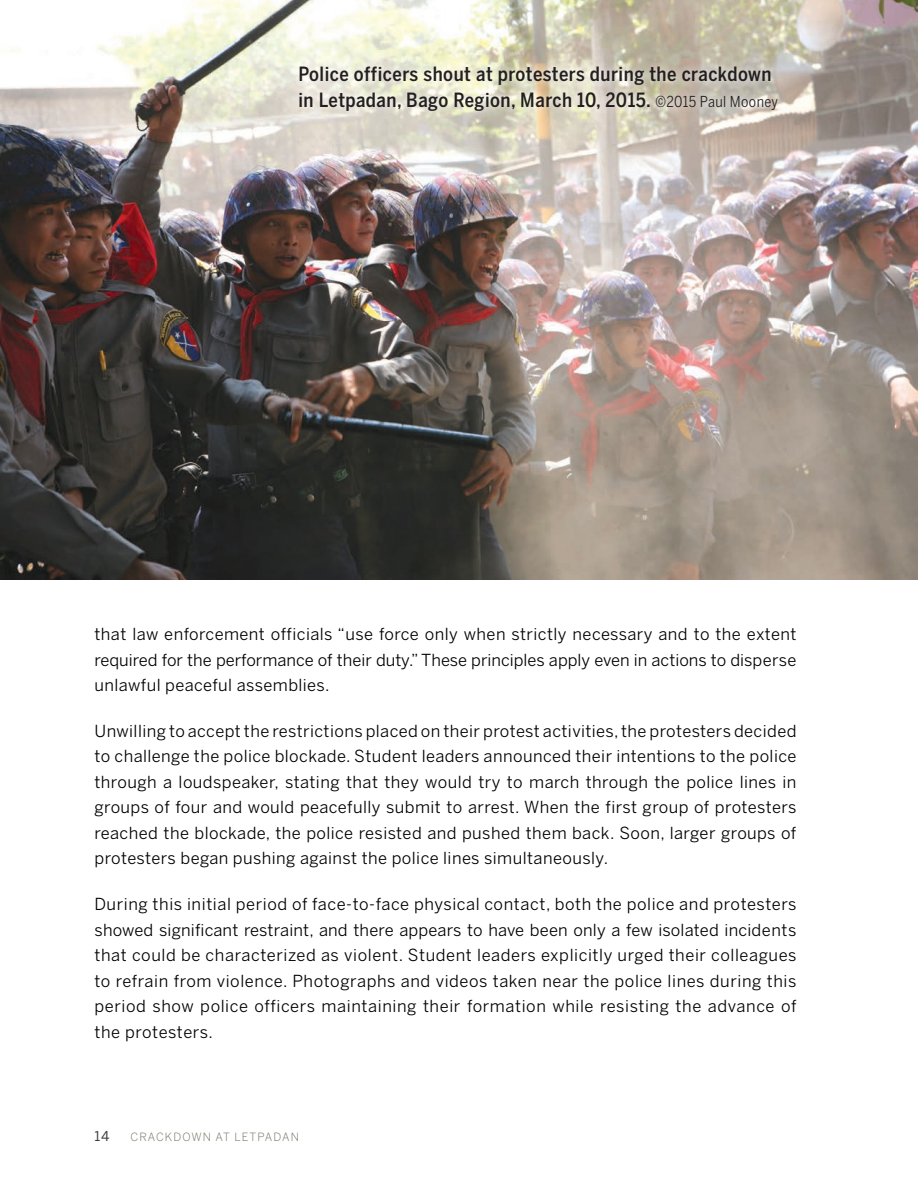
<style>
.page{position:relative;width:918px;height:1188px;background:#fff}
.page>*{position:absolute;margin:0;border:0;box-sizing:border-box;transform-origin:0 0}
.t1{font:500 19.5px/25.5px "Benton Sans Cond";letter-spacing:.025em;color:#231f20}
.body_text_2{font:16.5px/25.5px "Benton Sans";letter-spacing:.025em;color:#000;text-align:justify}
.t2{font:13.5px "Benton Sans";color:#3e3e3f}
.t3{font:300 11.25px "Benton Sans";letter-spacing:.1em;color:#676f5b}
.s1{font-weight:400;font-size:15px}
</style>
<div class="page">
<img style="left:0;top:0;width:918px;height:580px">
<svg style="left:290px;top:57px;width:497px;height:63px;background:#ddd8c7"></svg>
<p class="t1" style="left:298px;top:61px;width:481px">Police officers shout at protesters during the crackdown in Letpadan, Bago Region, March 10, 2015. <span class="s1">©2015 Paul Mooney</span></p>
<p class="body_text_2" style="left:94px;top:621px;width:704px">that law enforcement officials “use force only when strictly necessary and to the extent required for the performance of their duty.” These principles apply even in actions to disperse unlawful peaceful assemblies.</p>
<p class="body_text_2" style="left:94px;top:718px;width:704px">Unwilling to accept the restrictions placed on their protest activities, the protesters decided to challenge the police blockade. Student leaders announced their intentions to the police through a loudspeaker, stating that they would try to march through the police lines in groups of four and would peacefully submit to arrest. When the first group of protesters reached the blockade, the police resisted and pushed them back. Soon, larger groups of protesters began pushing against the police lines simultaneously.</p>
<p class="body_text_2" style="left:94px;top:891px;width:704px">During this initial period of face-to-face physical contact, both the police and protesters showed significant restraint, and there appears to have been only a few isolated incidents that could be characterized as violent. Student leaders explicitly urged their colleagues to refrain from violence. Photographs and videos taken near the police lines during this period show police officers maintaining their formation while resisting the advance of the protesters.</p>
<p class="t2" style="left:94px;top:1129px;width:17px">14</p>
<p class="t3" style="left:131px;top:1131px;width:170px">CRACKDOWN AT LETPADAN</p>
</div>
